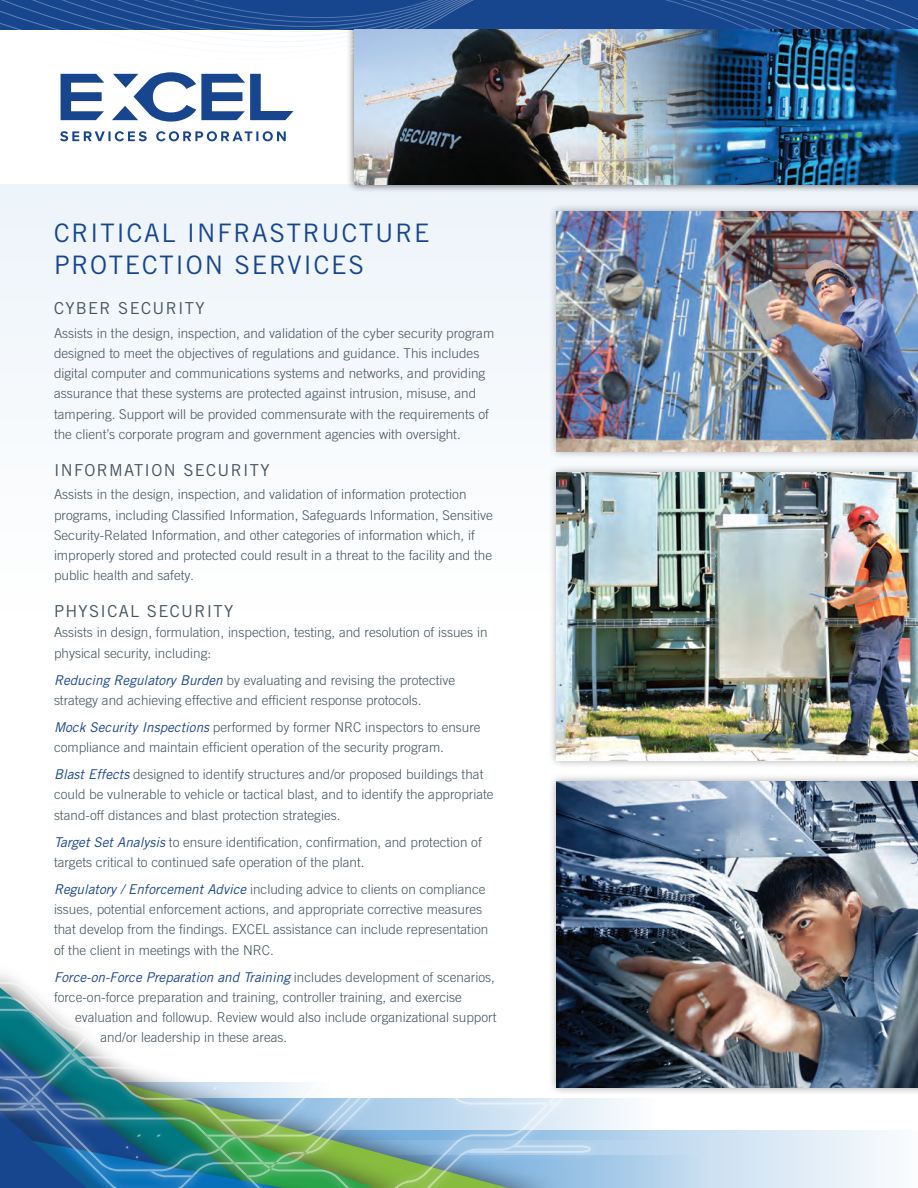
<style>
.page{position:relative;width:918px;height:1188px;background:#fff}
.page>*{position:absolute;margin:0;border:0;box-sizing:border-box;transform-origin:0 0}
.t1{font:25.5px/31.8px "Trade Gothic";letter-spacing:.07em;color:#17468e}
.t2{font:16.5px "Trade Gothic";letter-spacing:.08em;color:#45555f}
.t3{font:300 13.5px/20.2px "Trade Gothic";color:#45555f}
.s1{font-size:12px}
.s2{font-weight:400;font-style:italic;color:#17468e}
</style>
<div class="page">
<div style="left:0;top:185px;width:918px;height:426px;background:#f5f9fc"></div>
<div style="left:346px;top:0;width:572px;height:193px;background:#231f20;opacity:.75"></div>
<svg style="left:0;top:0;width:916px;height:120px"></svg>
<svg style="left:600px;top:1131px;width:289px;height:57px;background:#dae8f5"></svg>
<svg style="left:600px;top:1098px;width:57px;height:42px;fill:#f3f7fc"></svg>
<svg style="left:600px;top:1155px;width:99px;height:33px;background:#b2d1eb"></svg>
<svg style="left:0;top:974px;width:591px;height:214px"></svg>
<svg style="left:60px;top:72px;width:234px;height:69px"></svg>
<img style="left:717px;top:29px;width:201px;height:156px">
<div style="left:548px;top:773px;width:370px;height:322px;background:#231f20;opacity:.4"></div>
<img style="left:556px;top:781px;width:362px;height:306px">
<img style="left:354px;top:29px;width:363px;height:156px">
<div style="left:548px;top:464px;width:370px;height:304px;background:#231f20;opacity:.4"></div>
<img style="left:556px;top:472px;width:362px;height:288px">
<div style="left:548px;top:203px;width:370px;height:256px;background:#231f20;opacity:.4"></div>
<img style="left:556px;top:211px;width:362px;height:240px">
<h1 class="t1" style="left:54px;top:216px;width:377px">CRITICAL INFRASTRUCTURE<br>PROTECTION SERVICES</h1>
<p class="t2" style="left:54px;top:298px;width:152px">CYBER SECURITY</p>
<p class="t3" style="left:54px;top:323px;width:442px">Assists in the design, inspection, and validation of the cyber security program designed to meet the objectives of regulations and guidance. This includes digital computer and communications systems and networks, and providing assurance that these systems are protected against intrusion, misuse, and tampering. Support will be provided commensurate with the requirements of the client’s corporate program and government agencies with oversight.</p>
<p class="t2" style="left:54px;top:460px;width:217px">INFORMATION SECURITY</p>
<p class="t3" style="left:54px;top:484px;width:440px">Assists in the design, inspection, and validation of information protection programs, including Classified Information, Safeguards Information, Sensitive Security-Related Information, and other categories of information which, if improperly stored and protected could result in a threat to the facility and the public health and safety<span class="s1">.</span></p>
<p class="t2" style="left:54px;top:601px;width:181px">PHYSICAL SECURITY</p>
<p class="t3" style="left:54px;top:622px;width:435px">Assists in design, formulation, inspection, testing, and resolution of issues in physical security, including:</p>
<p class="t3" style="left:54px;top:669px;width:403px"><span class="s2">Reducing Regulatory Burden</span> by evaluating and revising the protective strategy and achieving effective and efficient response protocols.</p>
<p class="t3" style="left:54px;top:717px;width:428px"><span class="s2">Mock Security Inspections</span> performed by former NRC inspectors to ensure compliance and maintain efficient operation of the security program.</p>
<p class="t3" style="left:54px;top:764px;width:441px"><span class="s2">Blast Effects</span> designed to identify structures and/or proposed buildings that could be vulnerable to vehicle or tactical blast, and to identify the appropriate stand-off distances and blast protection strategies.</p>
<p class="t3" style="left:54px;top:831px;width:429px"><span class="s2">Target Set Analysis</span> to ensure identification, confirmation, and protection of targets critical to continued safe operation of the plant.</p>
<p class="t3" style="left:54px;top:879px;width:436px"><span class="s2">Regulatory / Enforcement Advice</span> including advice to clients on compliance issues, potential enforcement actions, and appropriate corrective measures that develop from the findings. EXCEL assistance can include representation of the client in meetings with the NRC.</p>
<p class="t3" style="left:54px;top:966px;width:442px"><span class="s2">Force-on-Force Preparation and Training</span> includes development of scenarios, force-on-force preparation and training, controller training, and exercise</p>
<p class="t3" style="left:101px;top:1007px;width:397px;text-indent:-26px">evaluation and followup. Review would also include organizational support and/or leadership in these areas.</p>
</div>
